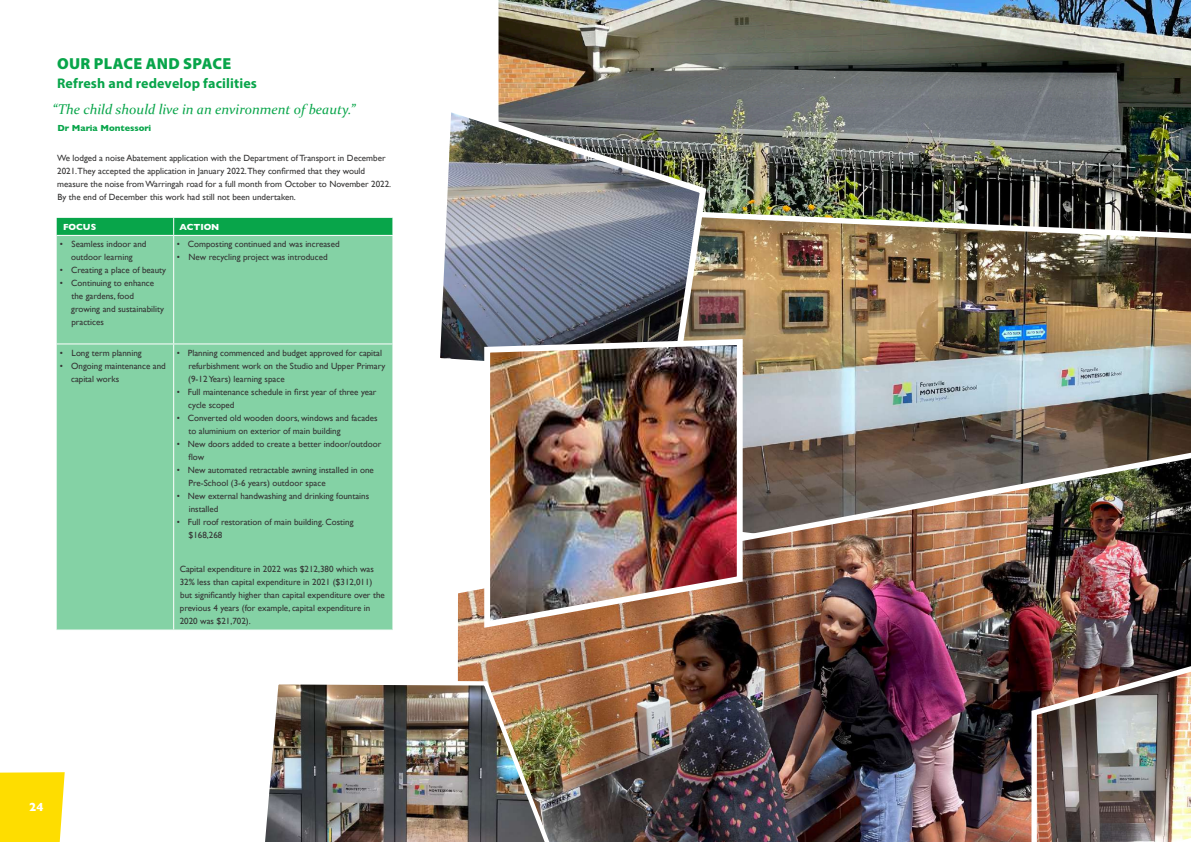
<style>
.page{position:relative;width:1191px;height:842px;background:#fff}
.page>*{position:absolute;margin:0;border:0;box-sizing:border-box;transform-origin:0 0}
.t1{font:900 16px "Myriad Pro";letter-spacing:.02em;color:#08a54a}
.t2{font:italic 14px "Constantia";color:#08a54a}
.t3{font:700 14px "Myriad Pro";letter-spacing:.01em;color:#08a54a}
.t4{font:700 12px "Gill Sans";color:#fff}
.t5{font:9px/13px "Gill Sans";color:#343333}
.t6{font:700 9px "Gill Sans";color:#08a54a}
.t7{font:700 9px "Gill Sans";color:#fff}
</style>
<div class="page">
<div style="left:0;top:772px;width:65px;height:70px;background:#fedd00"></div>
<div style="left:57px;top:236px;width:335px;height:393px;background:#84d2a5"></div>
<hr style="left:173px;top:236px;width:1px;height:107px;background:#fff">
<hr style="left:57px;top:343px;width:117px;height:1px;background:#fff">
<hr style="left:174px;top:343px;width:219px;height:1px;background:#fff">
<hr style="left:173px;top:344px;width:1px;height:285px;background:#fff">
<div style="left:57px;top:218px;width:336px;height:17px;background:#08a54a"></div>
<img style="left:498px;top:0;width:693px;height:206px">
<img style="left:709px;top:206px;width:482px;height:237px">
<img style="left:457px;top:443px;width:734px;height:399px">
<img style="left:440px;top:101px;width:269px;height:260px">
<img style="left:265px;top:678px;width:296px;height:164px">
<img style="left:1027px;top:654px;width:164px;height:188px">
<img style="left:481px;top:336px;width:264px;height:295px">
<h1 class="t1" style="left:57px;top:53px;width:176px">OUR PLACE AND SPACE</h1>
<h2 class="t3" style="left:57px;top:74px;width:201px">Refresh and redevelop facilities</h2>
<h2 class="t2" style="left:52px;top:100px;width:304px">“The child should live in an environment of beauty.”</h2>
<p class="t6" style="left:57px;top:120px;width:95px">Dr Maria Montessori</p>
<p class="t5" style="left:57px;top:151px;width:335px">We lodged a noise Abatement application with the Department of Transport in December 2021.They accepted the application in January 2022.They confirmed that they would measure the noise from Warringah road for a full month from October to November 2022.<br>By the end of December this work had still not been undertaken.</p>
<p class="t7" style="left:63px;top:220px;width:35px">FOCUS</p>
<p class="t7" style="left:179px;top:220px;width:42px">ACTION</p>
<p class="t5" style="left:60px;top:238px;width:88px;text-align:center">• Seamless indoor and outdoor learning</p>
<p class="t5" style="left:60px;top:264px;width:108px">• Creating a place of beauty</p>
<p class="t5" style="left:71px;top:277px;width:94px;text-indent:-11px">• Continuing to enhance the gardens, food growing and sustainability practices</p>
<p class="t5" style="left:177px;top:238px;width:164px">• Composting continued and was increased</p>
<p class="t5" style="left:177px;top:251px;width:152px">• New recycling project was introduced</p>
<p class="t5" style="left:60px;top:346px;width:83px">• Long term planning</p>
<p class="t5" style="left:71px;top:359px;width:96px;text-indent:-11px">• Ongoing maintenance and capital works</p>
<p class="t5" style="left:188px;top:346px;width:199px;text-indent:-11px">• Planning commenced and budget approved for capital refurbishment work on the Studio and Upper Primary (9-12 Years) learning space</p>
<p class="t5" style="left:188px;top:385px;width:190px;text-indent:-11px">• Full maintenance schedule in first year of three year cycle scoped</p>
<p class="t5" style="left:188px;top:411px;width:191px;text-indent:-12px">• Converted old wooden doors, windows and facades to aluminium on exterior of main building</p>
<p class="t5" style="left:188px;top:437px;width:194px;text-indent:-12px">• New doors added to create a better indoor/outdoor flow</p>
<p class="t5" style="left:189px;top:463px;width:187px;text-indent:-12px">• New automated retractable awning installed in one<br>Pre-School (3-6 years) outdoor space</p>
<p class="t5" style="left:189px;top:489px;width:182px;text-indent:-12px">• New external handwashing and drinking fountains installed</p>
<p class="t5" style="left:188px;top:515px;width:167px;text-indent:-12px">• Full roof restoration of main building. Costing $168,268</p>
<p class="t5" style="left:180px;top:563px;width:207px">Capital expenditure in 2022 was $212,380 which was 32% less than capital expenditure in 2021 ($312,011) but significantly higher than capital expenditure over the previous 4 years (for example, capital expenditure in 2020 was $21,702).</p>
<h3 class="t4" style="left:29px;top:798px;width:16px">24</h3>
</div>
